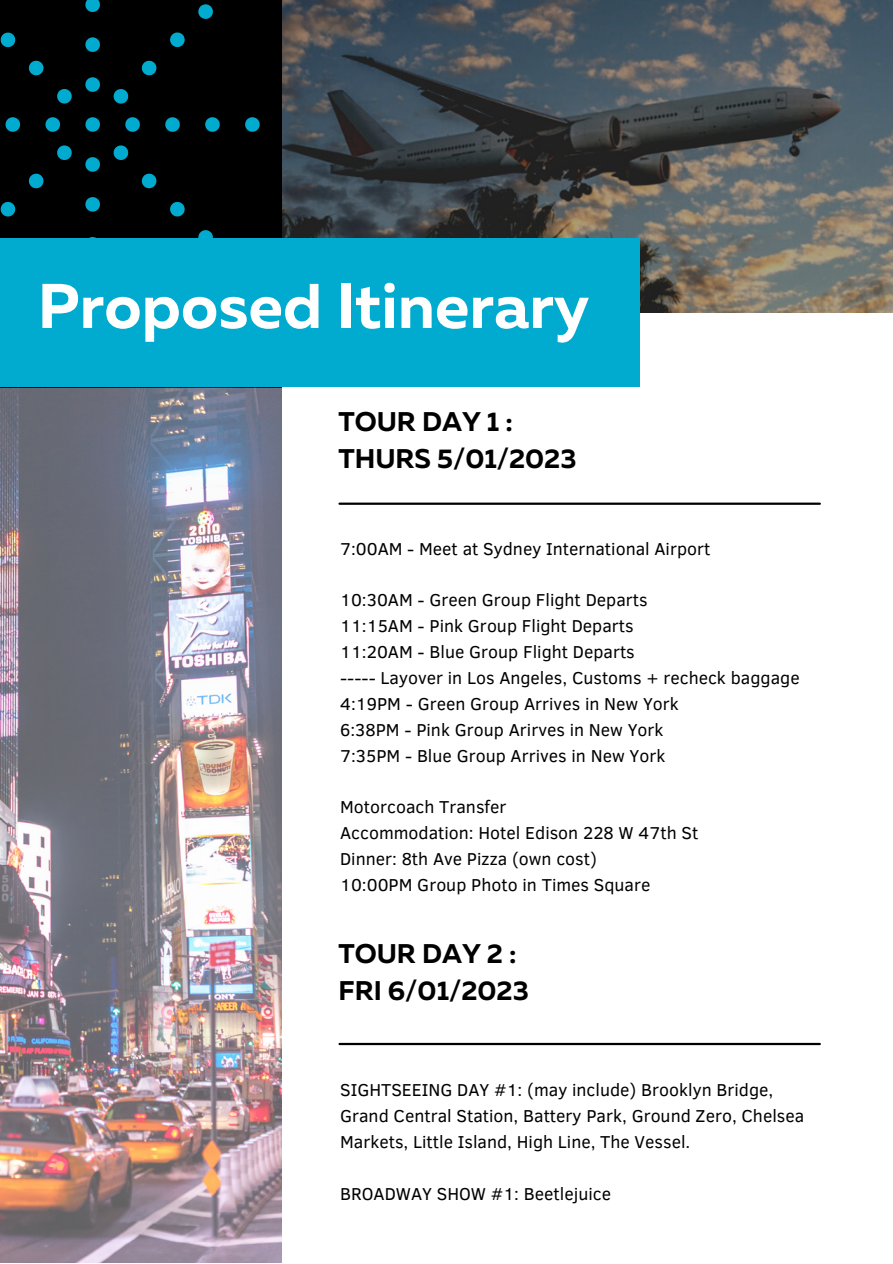
<style>
.page{position:relative;width:893px;height:1264px;background:#fff}
.page>*{position:absolute;margin:0;border:0;box-sizing:border-box;transform-origin:0 0}
.t1{font:700 63px "Muller";color:#fff}
.t2{font:700 27px/37px "Muller";color:#000}
.t3{font:17.7px/25.8px "Clear Sans";color:#000}
</style>
<div class="page">
<img style="left:281px;top:0;width:611px;height:313px">
<div style="left:0;top:0;width:281px;height:387px;background:#000"></div>
<svg style="left:85px;top:0;width:15px;height:12px"></svg>
<svg style="left:85px;top:37px;width:15px;height:15px"></svg>
<svg style="left:85px;top:77px;width:15px;height:15px"></svg>
<svg style="left:85px;top:157px;width:15px;height:15px"></svg>
<svg style="left:85px;top:197px;width:15px;height:15px"></svg>
<svg style="left:245px;top:117px;width:15px;height:15px"></svg>
<svg style="left:205px;top:117px;width:15px;height:15px"></svg>
<svg style="left:165px;top:117px;width:15px;height:15px"></svg>
<svg style="left:125px;top:117px;width:15px;height:15px"></svg>
<svg style="left:45px;top:117px;width:15px;height:15px"></svg>
<svg style="left:6px;top:117px;width:14px;height:15px"></svg>
<svg style="left:198px;top:4px;width:15px;height:15px"></svg>
<svg style="left:170px;top:32px;width:15px;height:15px"></svg>
<svg style="left:142px;top:61px;width:14px;height:14px"></svg>
<svg style="left:114px;top:89px;width:14px;height:15px"></svg>
<svg style="left:57px;top:145px;width:15px;height:15px"></svg>
<svg style="left:29px;top:174px;width:14px;height:14px"></svg>
<svg style="left:1px;top:202px;width:14px;height:14px"></svg>
<svg style="left:198px;top:230px;width:15px;height:8px"></svg>
<svg style="left:170px;top:202px;width:15px;height:14px"></svg>
<svg style="left:142px;top:174px;width:14px;height:14px"></svg>
<svg style="left:114px;top:145px;width:14px;height:15px"></svg>
<svg style="left:85px;top:117px;width:15px;height:15px"></svg>
<svg style="left:57px;top:89px;width:15px;height:14px"></svg>
<svg style="left:29px;top:61px;width:14px;height:14px"></svg>
<svg style="left:1px;top:33px;width:14px;height:14px"></svg>
<div style="left:0;top:238px;width:640px;height:149px;background:#00abcf"></div>
<hr style="left:339px;top:502px;width:480px;height:3px;background:#000">
<hr style="left:339px;top:1042px;width:480px;height:3px;background:#000">
<img style="left:0;top:387px;width:281px;height:875px">
<h1 class="t1" style="left:38px;top:279px;width:553px">Proposed Itinerary</h1>
<h2 class="t2" style="left:338px;top:405px;width:239px">TOUR DAY 1 :<br>THURS 5/01/2023</h2>
<p class="t3" style="left:340px;top:534px;width:372px">7:00AM - Meet at Sydney International Airport</p>
<p class="t3" style="left:340px;top:586px;width:461px">10:30AM - Green Group Flight Departs<br>11:15AM - Pink Group Flight Departs<br>11:20AM - Blue Group Flight Departs<br>----- Layover in Los Angeles, Customs + recheck baggage 4:19PM - Green Group Arrives in New York<br>6:38PM - Pink Group Arirves in New York<br>7:35PM - Blue Group Arrives in New York</p>
<p class="t3" style="left:340px;top:793px;width:360px">Motorcoach Transfer<br>Accommodation: Hotel Edison 228 W 47th St<br>Dinner: 8th Ave Pizza (own cost)<br>10:00PM Group Photo in Times Square</p>
<h2 class="t2" style="left:338px;top:937px;width:192px">TOUR DAY 2 :<br>FRI 6/01/2023</h2>
<p class="t3" style="left:340px;top:1076px;width:465px">SIGHTSEEING DAY #1: (may include) Brooklyn Bridge,<br>Grand Central Station, Battery Park, Ground Zero, Chelsea<br>Markets, Little Island, High Line, The Vessel.</p>
<p class="t3" style="left:340px;top:1179px;width:272px">BROADWAY SHOW #1: Beetlejuice</p>
</div>
